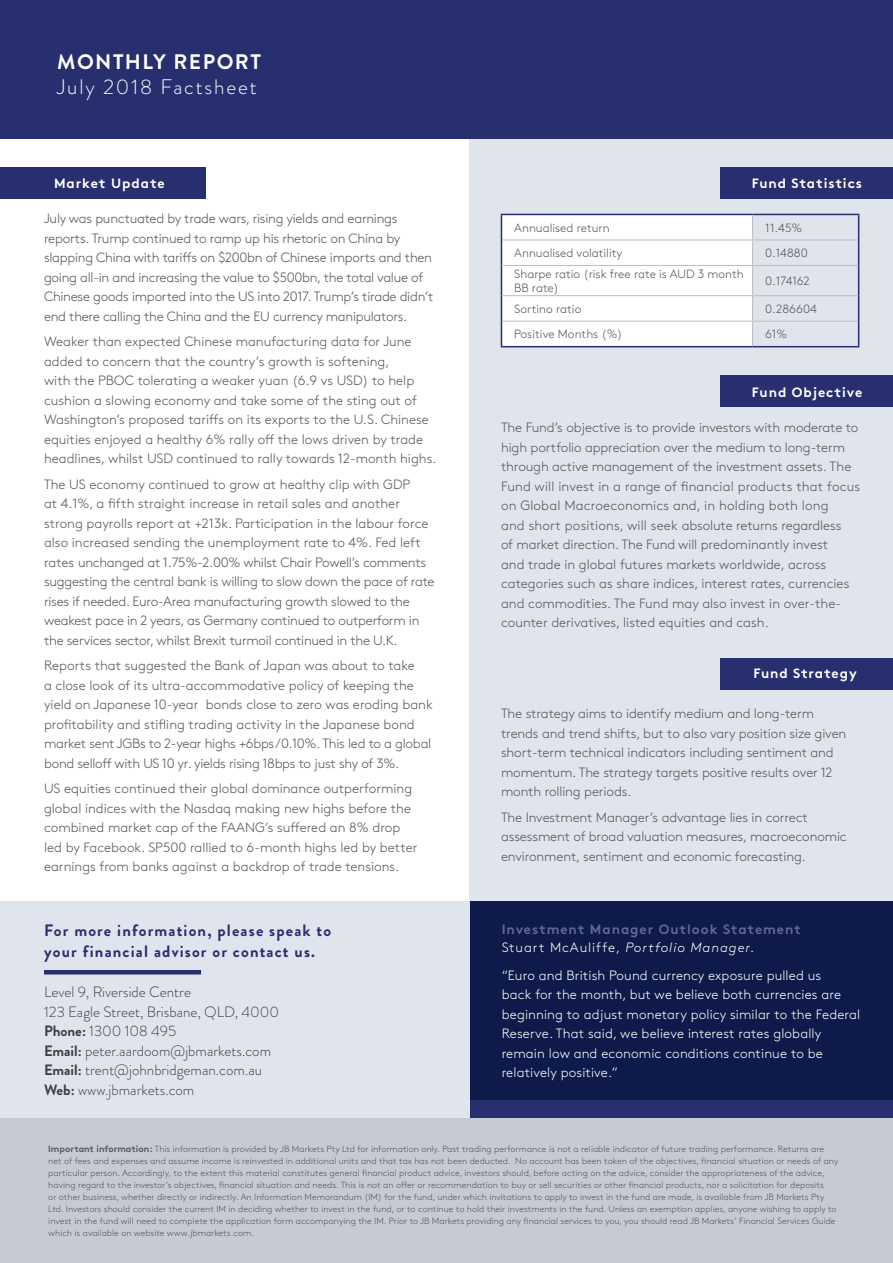
<style>
.page{position:relative;width:893px;height:1263px;background:#fff}
.page>*{position:absolute;margin:0;border:0;box-sizing:border-box;transform-origin:0 0}
.t1{font:300 21px "Brandon Grotesque";letter-spacing:.09em;color:#fff}
.t2{font:700 21px "Brandon Grotesque";letter-spacing:.07em;color:#fff}
.t3{font:700 16.5px/21px "Brandon Grotesque";letter-spacing:.07em;color:#272f6f}
.t4{font:300 15px/19.5px "Brandon Grotesque";color:#403e3e}
.t5{font:300 13.5px/19.5px "Brown Std";letter-spacing:-.01em;color:#57585a}
.t6{font:300 13.5px/19.5px "Brown Std";letter-spacing:.01em;color:#fff}
.t7{font:700 13.5px/18px "Brown Std";letter-spacing:.07em;color:#61649a}
.t8{font:700 13.5px "Brown Std";letter-spacing:.07em;color:#fff}
.t9{font:300 12px/14.2px "Brown Std";color:#57585a}
.t10{font:300 9px/12px "Brown Std";color:#57585a}
.s1{font-weight:700}
.s2{font-weight:300;color:#fff}
.s3{font-weight:300;font-style:italic;color:#fff}
</style>
<div class="page">
<div style="left:0;top:167px;width:205px;height:32px;background:#272f6f"></div>
<div style="left:469px;top:0;width:424px;height:1261px;background:#e0e4ed"></div>
<div style="left:721px;top:167px;width:172px;height:32px;background:#272f6f"></div>
<div style="left:721px;top:376px;width:172px;height:31px;background:#272f6f"></div>
<div style="left:721px;top:658px;width:172px;height:32px;background:#272f6f"></div>
<div style="left:470px;top:901px;width:423px;height:218px;background:#0d1a4a"></div>
<div style="left:470px;top:1100px;width:423px;height:19px;background:#272f6f"></div>
<div style="left:0;top:1118px;width:893px;height:145px;background:#c6cad3"></div>
<div style="left:0;top:901px;width:469px;height:217px;background:#e0e4ed"></div>
<hr style="left:752px;top:214px;width:107px;height:1px;background:#272f6f">
<svg style="left:858px;top:215px;width:1px;height:50px"></svg>
<hr style="left:858px;top:265px;width:1px;height:31px;background:#272f6f">
<svg style="left:858px;top:296px;width:1px;height:50px"></svg>
<hr style="left:752px;top:346px;width:107px;height:1px;background:#272f6f">
<hr style="left:752px;top:239px;width:106px;height:1px;background:#bbc0c9">
<hr style="left:752px;top:265px;width:106px;height:1px;background:#bbc0c9">
<hr style="left:752px;top:295px;width:106px;height:1px;background:#bbc0c9">
<hr style="left:752px;top:321px;width:106px;height:1px;background:#bbc0c9">
<svg style="left:501px;top:214px;width:252px;height:133px"></svg>
<div style="left:0;top:0;width:893px;height:139px;background:#272f6f"></div>
<hr style="left:44px;top:970px;width:157px;height:4px;background:#272f6f">
<h1 class="t2" style="left:57px;top:47px;width:205px">MONTHLY REPORT</h1>
<h1 class="t1" style="left:57px;top:72px;width:201px">July 2018 Factsheet</h1>
<p class="t8" style="left:54px;top:175px;width:112px">Market Update</p>
<p class="t5" style="left:44px;top:209px;width:391px">July was punctuated by trade wars, rising yields and earnings reports. Trump continued to ramp up his rhetoric on China by slapping China with tariffs on $200bn of Chinese imports and then going all-in and increasing the value to $500bn, the total value of Chinese goods imported into the US into 2017. Trump’s tirade didn’t end there calling the China and the EU currency manipulators.</p>
<p class="t5" style="left:44px;top:332px;width:394px">Weaker than expected Chinese manufacturing data for June added to concern that the country’s growth is softening,<br>with the PBOC tolerating a weaker yuan (6.9 vs USD) to help cushion a slowing economy and take some of the sting out of Washington’s proposed tariffs on its exports to the U.S. Chinese equities enjoyed a healthy 6% rally off the lows driven by trade headlines, whilst USD continued to rally towards 12-month highs.</p>
<p class="t5" style="left:44px;top:474px;width:392px">The US economy continued to grow at healthy clip with GDP<br>at 4.1%, a fifth straight increase in retail sales and another strong payrolls report at +213k. Participation in the labour force also increased sending the unemployment rate to 4%. Fed left rates unchanged at 1.75%-2.00% whilst Chair Powell’s comments suggesting the central bank is willing to slow down the pace of rate rises if needed. Euro-Area manufacturing growth slowed to the weakest pace in 2 years, as Germany continued to outperform in the services sector, whilst Brexit turmoil continued in the U.K.</p>
<p class="t5" style="left:44px;top:656px;width:390px">Reports that suggested the Bank of Japan was about to take<br>a close look of its ultra-accommodative policy of keeping the yield on Japanese 10-year bonds close to zero was eroding bank profitability and stifling trading activity in the Japanese bond market sent JGBs to 2-year highs +6bps/0.10%. This led to a global bond selloff with US 10 yr. yields rising 18bps to just shy of 3%.</p>
<p class="t5" style="left:44px;top:779px;width:375px">US equities continued their global dominance outperforming global indices with the Nasdaq making new highs before the combined market cap of the FAANG’s suffered an 8% drop led by Facebook. SP500 rallied to 6-month highs led by better earnings from banks against a backdrop of trade tensions.</p>
<p class="t3" style="left:44px;top:920px;width:289px">For more information, please speak to your financial advisor or contact us.</p>
<p class="t4" style="left:44px;top:982px;width:237px">Level 9, Riverside Centre<br>123 Eagle Street, Brisbane, QLD, 4000<br><span class="s1">Phone:</span> 1300 108 495<br><span class="s1">Email:</span> peter.aardoom@jbmarkets.com<br><span class="s1">Email:</span> trent@johnbridgeman.com.au<br><span class="s1">Web:</span> www.jbmarkets.com</p>
<p class="t8" style="left:752px;top:175px;width:112px">Fund Statistics</p>
<p class="t9" style="left:514px;top:221px;width:97px">Annualised return</p>
<p class="t9" style="left:765px;top:221px;width:39px">11.45%</p>
<p class="t9" style="left:514px;top:246px;width:110px">Annualised volatility</p>
<p class="t9" style="left:765px;top:246px;width:44px">0.14880</p>
<p class="t9" style="left:514px;top:267px;width:231px">Sharpe ratio (risk free rate is AUD 3 month<br>BB rate)</p>
<p class="t9" style="left:765px;top:274px;width:46px">0.174162</p>
<p class="t9" style="left:514px;top:302px;width:69px">Sortino ratio</p>
<p class="t9" style="left:765px;top:302px;width:53px">0.286604</p>
<p class="t9" style="left:514px;top:327px;width:110px">Positive Months (%)</p>
<p class="t9" style="left:765px;top:327px;width:23px">61%</p>
<p class="t8" style="left:752px;top:384px;width:112px">Fund Objective</p>
<p class="t5" style="left:501px;top:418px;width:361px">The Fund’s objective is to provide investors with moderate to high portfolio appreciation over the medium to long-term through active management of the investment assets. The Fund will invest in a range of financial products that focus on Global Macroeconomics and, in holding both long<br>and short positions, will seek absolute returns regardless<br>of market direction. The Fund will predominantly invest<br>and trade in global futures markets worldwide, across categories such as share indices, interest rates, currencies and commodities. The Fund may also invest in over-the&shy;counter derivatives, listed equities and cash.</p>
<p class="t8" style="left:753px;top:665px;width:105px">Fund Strategy</p>
<p class="t5" style="left:501px;top:704px;width:347px">The strategy aims to identify medium and long-term trends and trend shifts, but to also vary position size given short-term technical indicators including sentiment and momentum. The strategy targets positive results over 12 month rolling periods.</p>
<p class="t5" style="left:501px;top:807px;width:347px">The Investment Manager’s advantage lies in correct assessment of broad valuation measures, macroeconomic environment, sentiment and economic forecasting.</p>
<p class="t7" style="left:502px;top:920px;width:301px">Investment Manager Outlook Statement<br><span class="s2">Stuart McAuliffe,</span> <span class="s3">Portfolio Manager.</span></p>
<p class="t6" style="left:502px;top:966px;width:360px">“Euro and British Pound currency exposure pulled us<br>back for the month, but we believe both currencies are beginning to adjust monetary policy similar to the Federal Reserve. That said, we believe interest rates globally remain low and economic conditions continue to be relatively positive.”</p>
<p class="t10" style="left:48px;top:1143px;width:792px"><span class="s1">Important information:</span> This information is provided by JB Markets Pty Ltd for information only. Past trading performance is not a reliable indicator of future trading performance. Returns are net of fees and expenses and assume income is reinvested in additional units and that tax has not been deducted. No account has been taken of the objectives, financial situation or needs of any particular person. Accordingly, to the extent this material constitutes general financial product advice, investors should, before acting on the advice, consider the appropriateness of the advice, having regard to the investor’s objectives, financial situation and needs. This is not an offer or recommendation to buy or sell securities or other financial products, nor a solicitation for deposits<br>or other business, whether directly or indirectly. An Information Memorandum (IM) for the fund, under which invitations to apply to invest in the fund are made, is available from JB Markets Pty Ltd. Investors should consider the current IM in deciding whether to invest in the fund, or to continue to hold their investments in the fund. Unless an exemption applies, anyone wishing to apply to invest in the fund will need to complete the application form accompanying the IM. Prior to JB Markets providing any financial services to you, you should read JB Markets’ Financial Services Guide which is available on website www.jbmarkets.com.</p>
</div>
